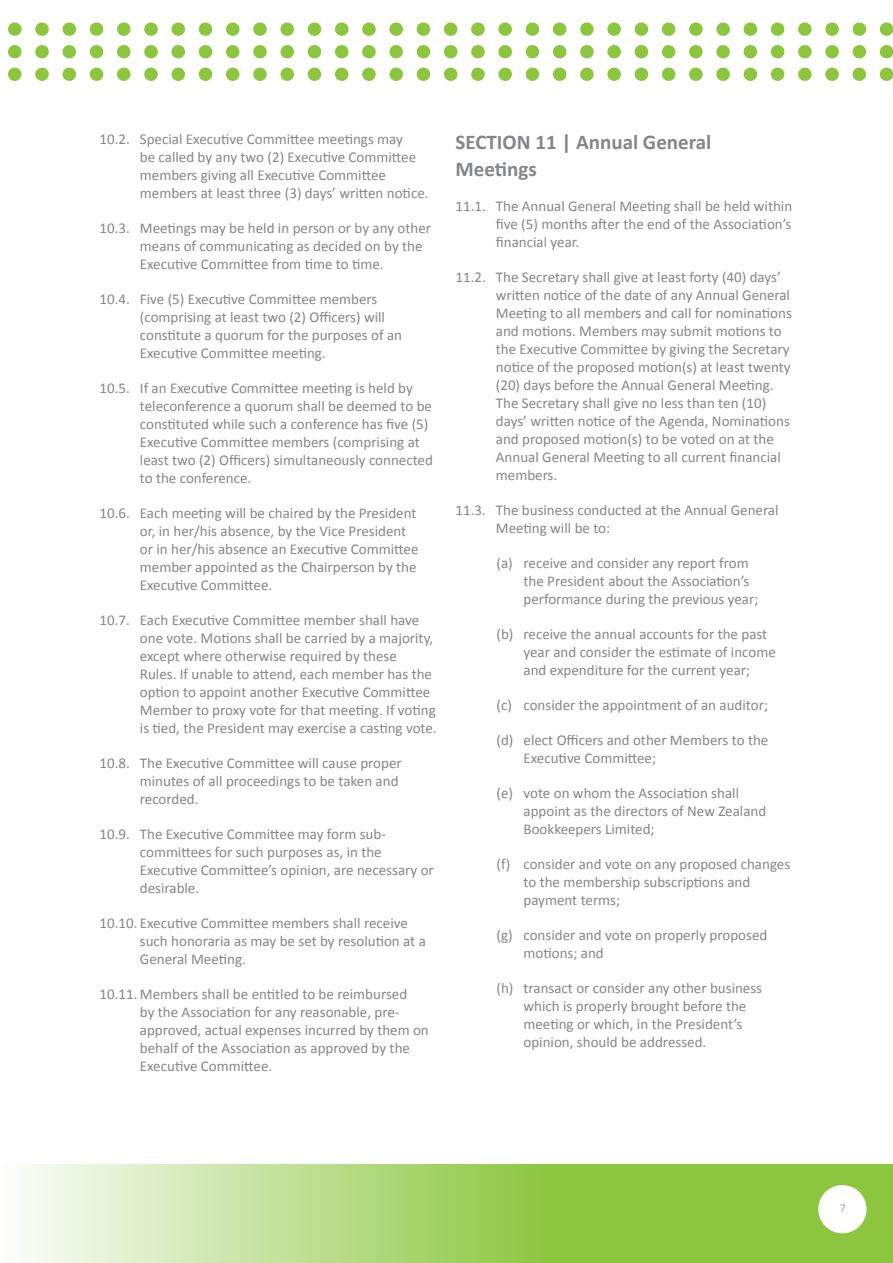
<style>
.page{position:relative;width:893px;height:1263px;background:#fff}
.page>*{position:absolute;margin:0;border:0;box-sizing:border-box;transform-origin:0 0}
.Cover_description{font:700 21px/27px "Calibri";color:#848689}
.numbers_EXTRA{font:15px/18px "Calibri";color:#848689}
.letters_extra{font:15px/18px "Calibri";color:#848689}
.t1{font:12px "Calibri";color:#a8a9ad}
</style>
<div class="page">
<div style="left:0;top:1164px;width:893px;height:99px;background:#8bc63e"></div>
<svg style="left:0;top:1164px;width:521px;height:99px;background:#c7e3a2"></svg>
<div style="left:818px;top:1185px;width:48px;height:48px;background:#fff;border-radius:50%"></div>
<svg style="left:15px;top:68px;width:878px;height:13px"></svg>
<svg style="left:15px;top:22px;width:878px;height:14px"></svg>
<svg style="left:15px;top:45px;width:878px;height:13px"></svg>
<p class="numbers_EXTRA" style="left:140px;top:130px;width:290px;text-indent:-40px">10.2. Special Executive Committee meetings may<br>be called by any two (2) Executive Committee members giving all Executive Committee members at least three (3) days’ written notice.</p>
<p class="numbers_EXTRA" style="left:140px;top:219px;width:293px;text-indent:-40px">10.3. Meetings may be held in person or by any other means of communicating as decided on by the<br>Executive Committee from time to time.</p>
<p class="numbers_EXTRA" style="left:140px;top:290px;width:264px;text-indent:-40px">10.4. Five (5) Executive Committee members (comprising at least two (2) Officers) will constitute a quorum for the purposes of an Executive Committee meeting.</p>
<p class="numbers_EXTRA" style="left:140px;top:379px;width:295px;text-indent:-40px">10.5. If an Executive Committee meeting is held by teleconference a quorum shall be deemed to be constituted while such a conference has five (5)<br>Executive Committee members (comprising at least two (2) Officers) simultaneously connected to the conference.</p>
<p class="numbers_EXTRA" style="left:140px;top:504px;width:280px;text-indent:-40px">10.6. Each meeting will be chaired by the President or, in her/his absence, by the Vice President or in her/his absence an Executive Committee member appointed as the Chairperson by the Executive Committee.</p>
<p class="numbers_EXTRA" style="left:140px;top:611px;width:298px;text-indent:-40px">10.7. Each Executive Committee member shall have one vote. Motions shall be carried by a majority, except where otherwise required by these Rules. If unable to attend, each member has the option to appoint another Executive Committee Member to proxy vote for that meeting. If voting is tied, the President may exercise a casting vote.</p>
<p class="numbers_EXTRA" style="left:140px;top:754px;width:263px;text-indent:-40px">10.8. The Executive Committee will cause proper minutes of all proceedings to be taken and recorded.</p>
<p class="numbers_EXTRA" style="left:140px;top:825px;width:295px;text-indent:-40px">10.9. The Executive Committee may form sub&shy;committees for such purposes as, in the Executive Committee’s opinion, are necessary or desirable.</p>
<p class="numbers_EXTRA" style="left:140px;top:914px;width:287px;text-indent:-40px">10.10. Executive Committee members shall receive such honoraria as may be set by resolution at a<br>General Meeting.</p>
<p class="numbers_EXTRA" style="left:140px;top:985px;width:290px;text-indent:-40px">10.11. Members shall be entitled to be reimbursed<br>by the Association for any reasonable, pre&shy;approved, actual expenses incurred by them on behalf of the Association as approved by the Executive Committee.</p>
<p class="Cover_description" style="left:455px;top:128px;width:257px">SECTION 11 | Annual General<br>Meetings</p>
<p class="numbers_EXTRA" style="left:496px;top:197px;width:298px;text-align:justify;text-indent:-40px">11.1. The Annual General Meeting shall be held within five (5) months after the end of the Association’s financial year.</p>
<p class="numbers_EXTRA" style="left:496px;top:268px;width:297px;text-indent:-40px">11.2. The Secretary shall give at least forty (40) days’ written notice of the date of any Annual General Meeting to all members and call for nominations and motions. Members may submit motions to the Executive Committee by giving the Secretary notice of the proposed motion(s) at least twenty (20) days before the Annual General Meeting.<br>The Secretary shall give no less than ten (10) days’ written notice of the Agenda, Nominations and proposed motion(s) to be voted on at the Annual General Meeting to all current financial members.</p>
<p class="numbers_EXTRA" style="left:496px;top:501px;width:284px;text-indent:-40px">11.3. The business conducted at the Annual General<br>Meeting will be to:</p>
<p class="letters_extra" style="left:523px;top:554px;width:236px;text-indent:-27px">(a) receive and consider any report from the President about the Association’s performance during the previous year;</p>
<p class="letters_extra" style="left:523px;top:625px;width:254px;text-indent:-27px">(b) receive the annual accounts for the past year and consider the estimate of income and expenditure for the current year;</p>
<p class="letters_extra" style="left:496px;top:696px;width:273px">(c) consider the appointment of an auditor;</p>
<p class="letters_extra" style="left:523px;top:731px;width:246px;text-indent:-27px">(d) elect Officers and other Members to the<br>Executive Committee;</p>
<p class="letters_extra" style="left:523px;top:784px;width:244px;text-indent:-27px">(e) vote on whom the Association shall appoint as the directors of New Zealand<br>Bookkeepers Limited;</p>
<p class="letters_extra" style="left:523px;top:855px;width:268px;text-indent:-27px">(f) consider and vote on any proposed changes to the membership subscriptions and payment terms;</p>
<p class="letters_extra" style="left:523px;top:926px;width:245px;text-indent:-27px">(g) consider and vote on properly proposed motions; and</p>
<p class="letters_extra" style="left:523px;top:979px;width:240px;text-indent:-27px">(h) transact or consider any other business which is properly brought before the meeting or which, in the President’s opinion, should be addressed.</p>
<p class="t1" style="left:840px;top:1201px;width:8px">7</p>
</div>
